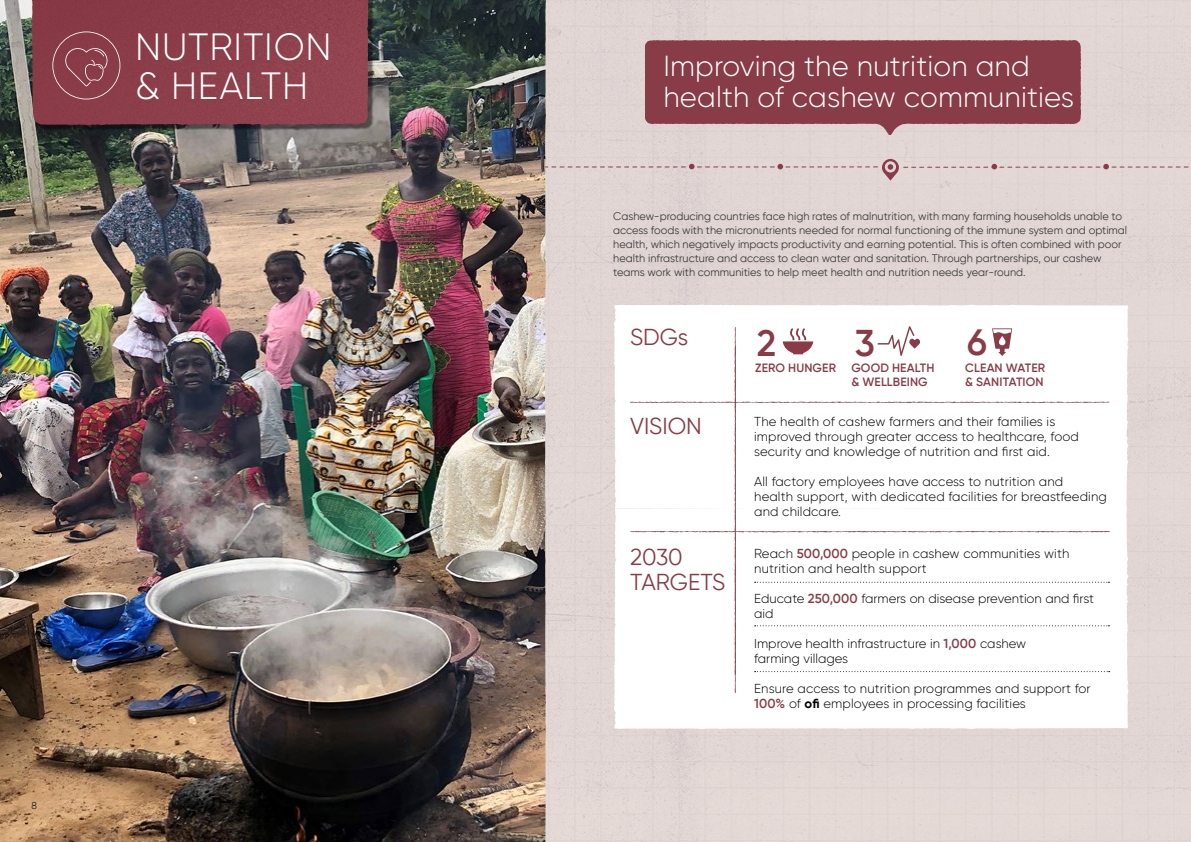
<style>
.page{position:relative;width:1191px;height:842px;background:#fff}
.page>*{position:absolute;margin:0;border:0;box-sizing:border-box;transform-origin:0 0}
.t1{font:300 38px/38.3px "Gilroy";letter-spacing:.02em;color:#fff}
.t2{font:600 37.2px "Gilroy";color:#893c47}
.t3{font:600 36.6px "Gilroy";color:#893c47}
.t4{font:600 36.5px "Gilroy";color:#893c47}
.t5{font:300 29px/31px "Gilroy";letter-spacing:.005em;color:#fff}
.t6{font:23px/25px "Gilroy";color:#893c47}
.t7{font:300 13px/15px "Gilroy";letter-spacing:.01em;color:#000}
.t8{font:600 12px/14px "Gilroy";letter-spacing:.01em;color:#893c47}
.t9{font:11px/14px "Gilroy";color:#3c3c3b}
.t10{font:300 10px "Gilroy";color:#000}
.s1{font-weight:600;color:#893c47}
.s2{font-weight:700}
</style>
<div class="page">
<img style="left:546px;top:0;width:645px;height:842px">
<svg style="left:614px;top:305px;width:514px;height:189px"></svg>
<svg style="left:614px;top:494px;width:514px;height:235px"></svg>
<svg style="left:546px;top:159px;width:645px;height:22px;background:#decfce"></svg>
<svg style="left:944px;top:40px;width:135px;height:1px"></svg>
<svg style="left:630px;top:326px;width:479px;height:367px"></svg>
<img style="left:0;top:0;width:546px;height:842px">
<div style="left:34px;top:0;width:340px;height:156px;background:#000;opacity:.49"></div>
<svg style="left:31px;top:0;width:338px;height:151px;background:#824850"></svg>
<div style="left:32px;top:0;width:109px;height:125px;background:#893c47"></div>
<svg style="left:52px;top:31px;width:68px;height:68px;background:#914953"></svg>
<h1 class="t1" style="left:135px;top:28px;width:198px">NUTRITION &amp; HEALTH</h1>
<p class="t10" style="left:32px;top:799px;width:7px">8</p>
<h3 class="t5" style="left:663px;top:50px;width:412px">Improving the nutrition and health of cashew communities</h3>
<p class="t9" style="left:613px;top:209px;width:515px">Cashew-producing countries face high rates of malnutrition, with many farming households unable to access foods with the micronutrients needed for normal functioning of the immune system and optimal health, which negatively impacts productivity and earning potential. This is often combined with poor health infrastructure and access to clean water and sanitation. Through partnerships, our cashew teams work with communities to help meet health and nutrition needs year-round.</p>
<h3 class="t6" style="left:630px;top:324px;width:60px">SDGs</h3>
<h3 class="t3" style="left:757px;top:320px;width:21px">2</h3>
<p class="t8" style="left:755px;top:361px;width:82px">ZERO HUNGER</p>
<h2 class="t2" style="left:855px;top:320px;width:22px">3</h2>
<p class="t8" style="left:851px;top:361px;width:85px">GOOD HEALTH &amp; WELLBEING</p>
<h3 class="t4" style="left:967px;top:320px;width:21px">6</h3>
<p class="t8" style="left:965px;top:361px;width:82px">CLEAN WATER &amp; SANITATION</p>
<h3 class="t6" style="left:630px;top:413px;width:73px">VISION</h3>
<p class="t7" style="left:754px;top:414px;width:326px">The health of cashew farmers and their families is improved through greater access to healthcare, food security and knowledge of nutrition and first aid.</p>
<p class="t7" style="left:754px;top:474px;width:354px">All factory employees have access to nutrition and<br>health support, with dedicated facilities for breastfeeding and childcare.</p>
<h3 class="t6" style="left:630px;top:544px;width:97px">2030<br>TARGETS</h3>
<p class="t7" style="left:754px;top:545px;width:317px">Reach <span class="s1">500,000</span> people in cashew communities with nutrition and health support</p>
<p class="t7" style="left:754px;top:590px;width:341px">Educate <span class="s1">250,000</span> farmers on disease prevention and first aid</p>
<p class="t7" style="left:754px;top:635px;width:274px">Improve health infrastructure in <span class="s1">1,000</span> cashew farming villages</p>
<p class="t7" style="left:754px;top:680px;width:338px">Ensure access to nutrition programmes and support for<br><span class="s1">100%</span> of <span class="s2">ofi</span> employees in processing facilities</p>
</div>
